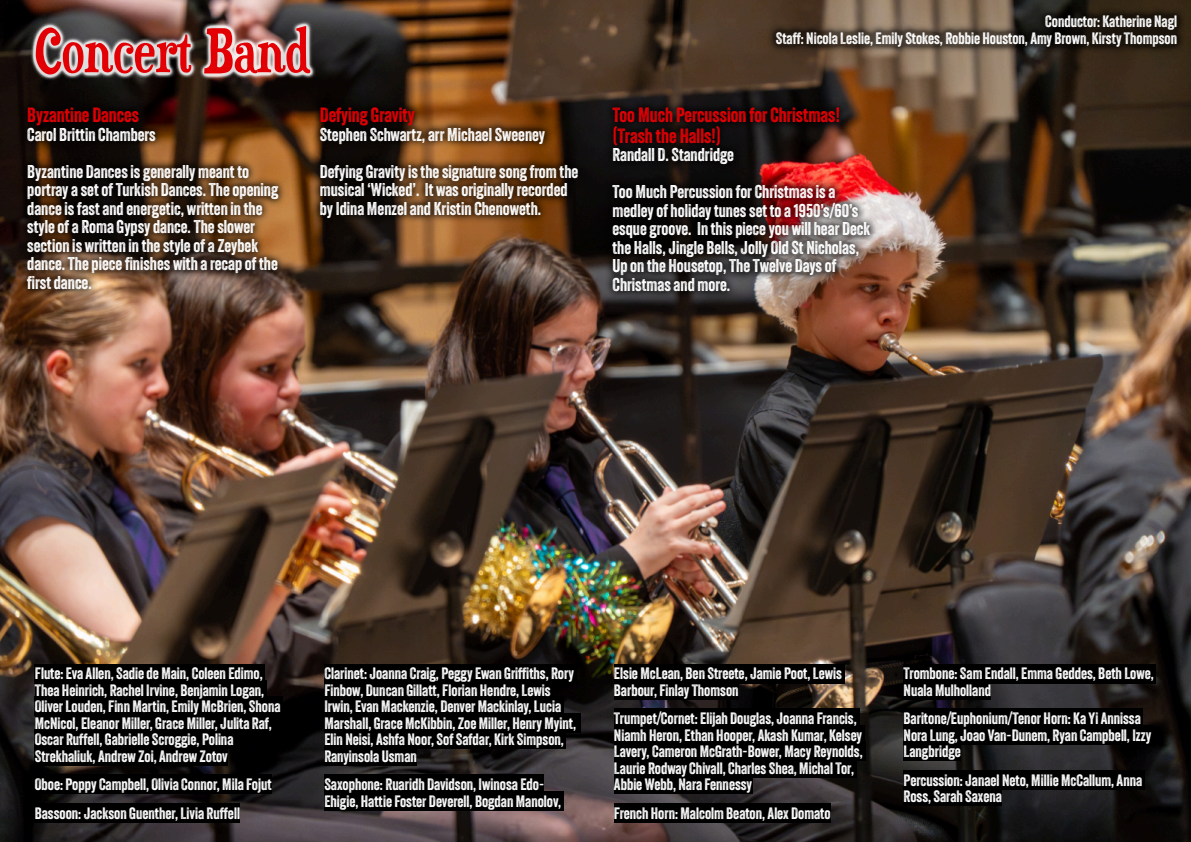
<style>
.page{position:relative;width:1191px;height:842px;background:#fff}
.page>*{position:absolute;margin:0;border:0;box-sizing:border-box;transform-origin:0 0}
.t1{font:56.5px "Duality";color:#e30005}
.t2{font:20px "Veneer";color:#e30004}
.t3{font:18px "Veneer";color:#fff}
.t4{font:16px "Veneer";color:#fff}
</style>
<div class="page">
<img style="left:0;top:0;width:1191px;height:842px">
<div style="left:35px;top:664px;width:230px;height:19px;background:#000"></div>
<div style="left:35px;top:680px;width:232px;height:20px;background:#000"></div>
<div style="left:35px;top:697px;width:248px;height:19px;background:#000"></div>
<div style="left:35px;top:713px;width:239px;height:19px;background:#000"></div>
<div style="left:35px;top:730px;width:201px;height:19px;background:#000"></div>
<div style="left:35px;top:746px;width:193px;height:19px;background:#000"></div>
<div style="left:35px;top:774px;width:236px;height:20px;background:#000"></div>
<div style="left:35px;top:803px;width:205px;height:19px;background:#000"></div>
<div style="left:324px;top:664px;width:252px;height:19px;background:#000"></div>
<div style="left:324px;top:680px;width:229px;height:20px;background:#000"></div>
<div style="left:324px;top:697px;width:239px;height:19px;background:#000"></div>
<div style="left:324px;top:713px;width:257px;height:19px;background:#000"></div>
<div style="left:324px;top:730px;width:242px;height:19px;background:#000"></div>
<div style="left:324px;top:746px;width:93px;height:19px;background:#000"></div>
<div style="left:324px;top:774px;width:220px;height:20px;background:#000"></div>
<div style="left:324px;top:791px;width:239px;height:19px;background:#000"></div>
<div style="left:614px;top:664px;width:230px;height:19px;background:#000"></div>
<div style="left:614px;top:680px;width:124px;height:20px;background:#000"></div>
<div style="left:614px;top:709px;width:245px;height:19px;background:#000"></div>
<div style="left:614px;top:725px;width:250px;height:19px;background:#000"></div>
<div style="left:614px;top:742px;width:251px;height:19px;background:#000"></div>
<div style="left:614px;top:758px;width:242px;height:19px;background:#000"></div>
<div style="left:614px;top:774px;width:138px;height:20px;background:#000"></div>
<div style="left:614px;top:803px;width:216px;height:19px;background:#000"></div>
<div style="left:903px;top:664px;width:253px;height:19px;background:#000"></div>
<div style="left:903px;top:680px;width:88px;height:20px;background:#000"></div>
<div style="left:903px;top:709px;width:240px;height:19px;background:#000"></div>
<div style="left:903px;top:725px;width:250px;height:19px;background:#000"></div>
<div style="left:903px;top:742px;width:57px;height:19px;background:#000"></div>
<div style="left:903px;top:770px;width:241px;height:19px;background:#000"></div>
<div style="left:903px;top:786px;width:99px;height:20px;background:#000"></div>
<img style="left:18px;top:98px;width:861px;height:202px">
<img style="left:30px;top:20px;width:285px;height:60px">
<img style="left:767px;top:7px;width:419px;height:48px">
<p class="t1" style="left:35px;top:28px;width:276px">Concert Band</p>
<p class="t2" style="left:27px;top:107px;width:113px">Byzantine Dances</p>
<p class="t3" style="left:27px;top:127px;width:130px">Carol Brittin Chambers</p>
<p class="t3" style="left:27px;top:164px;width:223px">Byzantine Dances is generally meant to</p>
<p class="t3" style="left:27px;top:183px;width:253px">portray a set of Turkish Dances. The opening</p>
<p class="t3" style="left:27px;top:201px;width:237px">dance is fast and energetic, written in the</p>
<p class="t3" style="left:27px;top:220px;width:229px">style of a Roma Gypsy dance. The slower</p>
<p class="t3" style="left:27px;top:238px;width:232px">section is written in the style of a Zeybek</p>
<p class="t3" style="left:27px;top:257px;width:252px">dance. The piece finishes with a recap of the</p>
<p class="t3" style="left:27px;top:275px;width:66px">first dance.</p>
<p class="t2" style="left:320px;top:107px;width:96px">Defying Gravity</p>
<p class="t3" style="left:320px;top:127px;width:227px">Stephen Schwartz, arr Michael Sweeney</p>
<p class="t3" style="left:320px;top:164px;width:260px">Defying Gravity is the signature song from the</p>
<p class="t3" style="left:320px;top:183px;width:249px">musical ‘Wicked’. It was originally recorded</p>
<p class="t3" style="left:320px;top:201px;width:223px">by Idina Menzel and Kristin Chenoweth.</p>
<p class="t4" style="left:1045px;top:15px;width:133px">Conductor: Katherine Nagl</p>
<p class="t4" style="left:776px;top:32px;width:403px">Staff:Nicola Leslie, Emily Stokes, Robbie Houston, Amy Brown, Kirsty Thompson</p>
<p class="t2" style="left:612px;top:107px;width:229px">Too Much Percussion for Christmas!</p>
<p class="t2" style="left:612px;top:128px;width:110px">(Trash the Halls!)</p>
<p class="t3" style="left:612px;top:148px;width:123px">Randall D. Standridge</p>
<p class="t3" style="left:612px;top:185px;width:224px">Too Much Percussion for Christmas is a</p>
<p class="t3" style="left:612px;top:203px;width:247px">medley of holiday tunes set to a 1950’s/60’s</p>
<p class="t3" style="left:612px;top:222px;width:259px">esque groove. In this piece you will hear Deck</p>
<p class="t3" style="left:612px;top:240px;width:248px">the Halls, Jingle Bells, Jolly Old St Nicholas,</p>
<p class="t3" style="left:612px;top:259px;width:225px">Up on the Housetop, The Twelve Days of</p>
<p class="t3" style="left:612px;top:277px;width:119px">Christmas and more.</p>
<p class="t4" style="left:35px;top:667px;width:229px">Flute: Eva Allen, Sadie de Main, Coleen Edimo,</p>
<p class="t4" style="left:35px;top:684px;width:231px">Thea Heinrich, Rachel Irvine, Benjamin Logan,</p>
<p class="t4" style="left:35px;top:700px;width:247px">Oliver Louden, Finn Martin, Emily McBrien, Shona</p>
<p class="t4" style="left:35px;top:717px;width:239px">McNicol, Eleanor Miller, Grace Miller, Julita Raf,</p>
<p class="t4" style="left:35px;top:733px;width:200px">Oscar Ruffell, Gabrielle Scroggie, Polina</p>
<p class="t4" style="left:35px;top:750px;width:194px">Strekhaliuk, Andrew Zoi, Andrew Zotov</p>
<p class="t4" style="left:35px;top:778px;width:238px">Oboe: Poppy Campbell, Olivia Connor, Mila Fojut</p>
<p class="t4" style="left:35px;top:807px;width:207px">Bassoon: Jackson Guenther, Livia Ruffell</p>
<p class="t4" style="left:324px;top:667px;width:251px">Clarinet: Joanna Craig, Peggy Ewan Griffiths, Rory</p>
<p class="t4" style="left:324px;top:684px;width:228px">Finbow, Duncan Gillatt, Florian Hendre, Lewis</p>
<p class="t4" style="left:324px;top:700px;width:238px">Irwin, Evan Mackenzie, Denver Mackinlay, Lucia</p>
<p class="t4" style="left:324px;top:717px;width:253px">Marshall, Grace McKibbin, Zoe Miller, Henry Myint,</p>
<p class="t4" style="left:324px;top:733px;width:241px">Elin Neisi, Ashfa Noor, Sof Safdar, Kirk Simpson,</p>
<p class="t4" style="left:324px;top:750px;width:94px">Ranyinsola Usman</p>
<p class="t4" style="left:324px;top:778px;width:221px">Saxophone: Ruaridh Davidson, Iwinosa Edo-</p>
<p class="t4" style="left:324px;top:795px;width:238px">Ehigie, Hattie Foster Deverell, Bogdan Manolov,</p>
<p class="t4" style="left:614px;top:667px;width:229px">Elsie McLean, Ben Streete, Jamie Poot, Lewis</p>
<p class="t4" style="left:614px;top:684px;width:126px">Barbour, Finlay Thomson</p>
<p class="t4" style="left:614px;top:712px;width:244px">Trumpet/Cornet: Elijah Douglas, Joanna Francis,</p>
<p class="t4" style="left:614px;top:729px;width:250px">Niamh Heron, Ethan Hooper, Akash Kumar, Kelsey</p>
<p class="t4" style="left:614px;top:745px;width:250px">Lavery, Cameron McGrath-Bower, Macy Reynolds,</p>
<p class="t4" style="left:614px;top:762px;width:242px">Laurie Rodway Chivall, Charles Shea, Michal Tor,</p>
<p class="t4" style="left:614px;top:778px;width:140px">Abbie Webb, Nara Fennessy</p>
<p class="t4" style="left:614px;top:807px;width:218px">French Horn: Malcolm Beaton, Alex Domato</p>
<p class="t4" style="left:903px;top:667px;width:252px">Trombone: Sam Endall, Emma Geddes, Beth Lowe,</p>
<p class="t4" style="left:903px;top:684px;width:89px">Nuala Mulholland</p>
<p class="t4" style="left:903px;top:712px;width:239px">Baritone/Euphonium/Tenor Horn: Ka Yi Annissa</p>
<p class="t4" style="left:903px;top:729px;width:249px">Nora Lung, Joao Van-Dunem, Ryan Campbell, Izzy</p>
<p class="t4" style="left:903px;top:745px;width:59px">Langbridge</p>
<p class="t4" style="left:903px;top:774px;width:240px">Percussion: Janael Neto, Millie McCallum, Anna</p>
<p class="t4" style="left:903px;top:790px;width:100px">Ross, Sarah Saxena</p>
</div>
